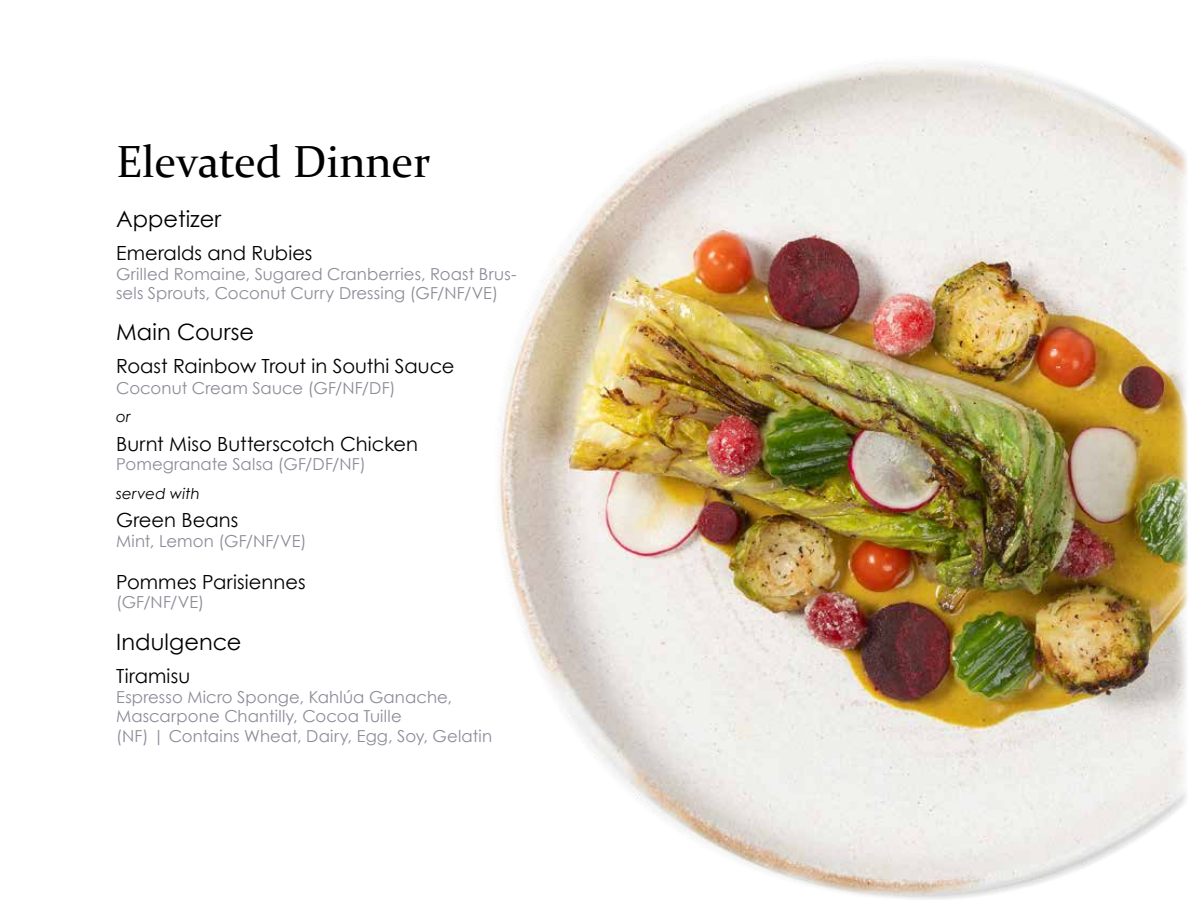
<style>
.page{position:relative;width:1188px;height:918px;background:#fff}
.page>*{position:absolute;margin:0;border:0;box-sizing:border-box;transform-origin:0 0}
.t1{font:45px "Constantia";color:#000}
.t2{font:22.5px "Century Gothic";color:#000}
.t3{font:19.5px "Century Gothic";color:#000}
.t4{font:16.5px/19.5px "Century Gothic";letter-spacing:.01em;color:#8c8c99}
.t5{font:italic 15px "Century Gothic";letter-spacing:.01em;color:#000}
</style>
<div class="page">
<img style="left:499px;top:62px;width:689px;height:837px">
<h1 class="t1" style="left:116px;top:131px;width:316px">Elevated Dinner</h1>
<h2 class="t2" style="left:116px;top:204px;width:107px">Appetizer</h2>
<p class="t3" style="left:116px;top:240px;width:198px">Emeralds and Rubies</p>
<p class="t4" style="left:116px;top:264px;width:402px">Grilled Romaine, Sugared Cranberries, Roast Brus&shy;sels Sprouts, Coconut Curry Dressing (GF/NF/VE)</p>
<h2 class="t2" style="left:116px;top:316px;width:140px">Main Course</h2>
<p class="t3" style="left:116px;top:352px;width:340px">Roast Rainbow Trout in Southi Sauce</p>
<p class="t4" style="left:116px;top:378px;width:281px">Coconut Cream Sauce (GF/NF/DF)</p>
<p class="t5" style="left:116px;top:407px;width:16px">or</p>
<p class="t3" style="left:116px;top:430px;width:303px">Burnt Miso Butterscotch Chicken</p>
<p class="t4" style="left:116px;top:454px;width:251px">Pomegranate Salsa (GF/DF/NF)</p>
<p class="t5" style="left:116px;top:483px;width:85px">served with</p>
<p class="t3" style="left:116px;top:507px;width:124px">Green Beans</p>
<p class="t4" style="left:116px;top:531px;width:192px">Mint, Lemon (GF/NF/VE)</p>
<p class="t3" style="left:116px;top:568px;width:191px">Pommes Parisiennes</p>
<p class="t4" style="left:116px;top:592px;width:90px">(GF/NF/VE)</p>
<h2 class="t2" style="left:116px;top:627px;width:127px">Indulgence</h2>
<p class="t3" style="left:116px;top:663px;width:76px">Tiramisu</p>
<p class="t4" style="left:116px;top:687px;width:377px">Espresso Micro Sponge, Kahlúa Ganache,<br>Mascarpone Chantilly, Cocoa Tuille<br>(NF) | Contains Wheat, Dairy, Egg, Soy, Gelatin</p>
</div>
